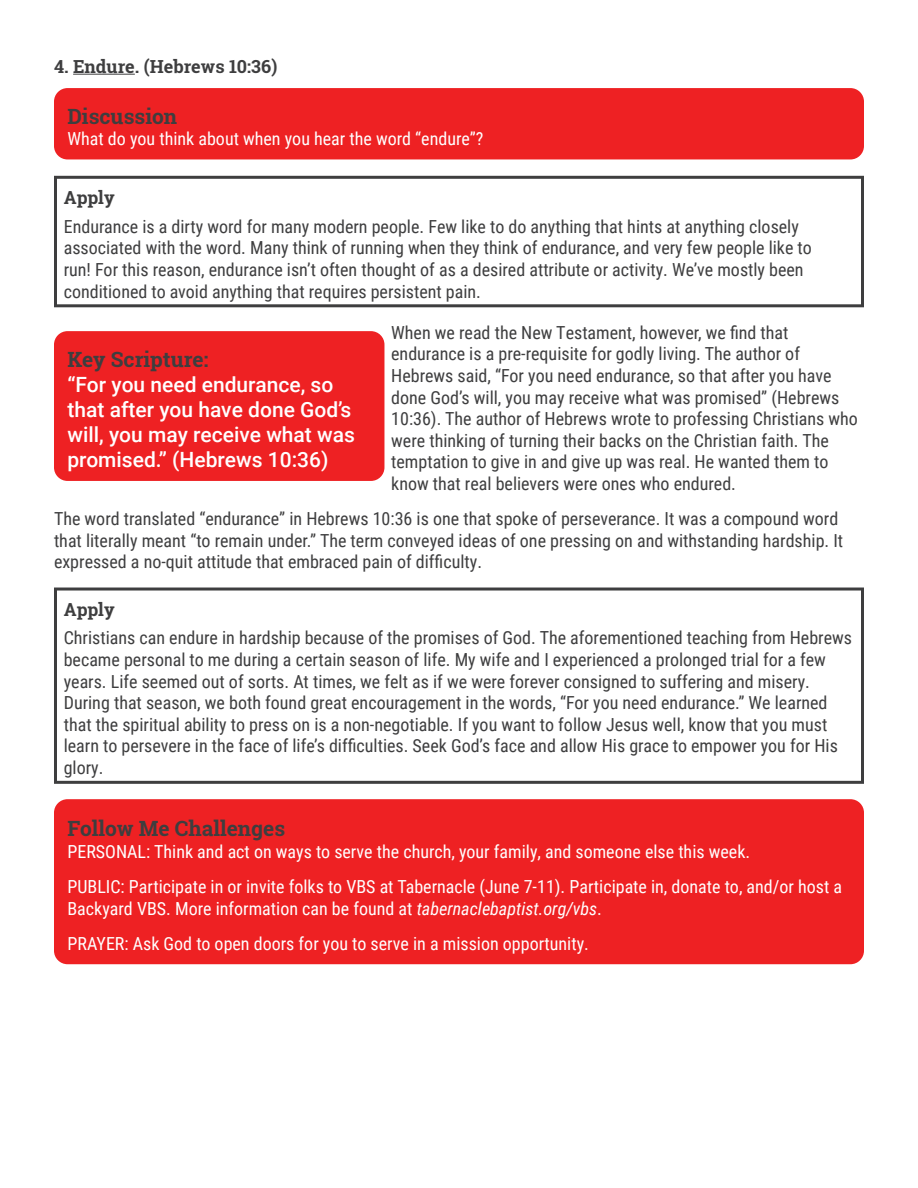
<style>
.page{position:relative;width:918px;height:1188px;background:#fff}
.page>*{position:absolute;margin:0;border:0;box-sizing:border-box;transform-origin:0 0}
.t1{font:500 21px/25.2px "Roboto";color:#fff}
.t2{font:700 21px "Roboto Slab";color:#3e3e3f}
.t3{font:18px/21.6px "Roboto Condensed";color:#3e3e3f}
.t4{font:18px/35.1px "Roboto Condensed";color:#fff}
.t5{font:700 18px "Roboto Slab";color:#3e3e3f}
.s1{font-style:italic}
</style>
<div class="page">
<hr style="left:73px;top:74px;width:62px;height:1px;background:#3e3e3f">
<div style="left:54px;top:176px;width:810px;height:131px;border:3px solid #3e3e3f"></div>
<div style="left:54px;top:799px;width:810px;height:165px;background:#ee2123;border-radius:14px"></div>
<div style="left:54px;top:331px;width:330px;height:150px;background:#ee2123;border-radius:14px"></div>
<div style="left:54px;top:88px;width:810px;height:71px;background:#ee2123;border-radius:14px"></div>
<div style="left:54px;top:588px;width:810px;height:196px;border:3px solid #3e3e3f"></div>
<p class="t5" style="left:54px;top:54px;width:225px">4. Endure. (Hebrews 10:36)</p>
<p class="t2" style="left:68px;top:102px;width:111px">Discussion</p>
<p class="t4" style="left:68px;top:121px;width:418px">What do you think about when you hear the word “endure”?</p>
<p class="t5" style="left:64px;top:186px;width:52px">Apply</p>
<p class="t3" style="left:64px;top:215px;width:750px">Endurance is a dirty word for many modern people. Few like to do anything that hints at anything closely associated with the word. Many think of running when they think of endurance, and very few people like to run! For this reason, endurance isn’t often thought of as a desired attribute or activity. We’ve mostly been conditioned to avoid anything that requires persistent pain.</p>
<p class="t3" style="left:391px;top:321px;width:468px">When we read the New Testament, however, we find that endurance is a pre-requisite for godly living. The author of Hebrews said, “For you need endurance, so that after you have done God’s will, you may receive what was promised” (Hebrews 10:36). The author of Hebrews wrote to professing Christians who were thinking of turning their backs on the Christian faith. The temptation to give in and give up was real. He wanted them to know that real believers were ones who endured.</p>
<p class="t3" style="left:54px;top:507px;width:791px">The word translated “endurance” in Hebrews 10:36 is one that spoke of perseverance. It was a compound word that literally meant “to remain under.” The term conveyed ideas of one pressing on and withstanding hardship. It expressed a no-quit attitude that embraced pain of difficulty.</p>
<p class="t2" style="left:68px;top:345px;width:142px">Key Scripture:</p>
<p class="t1" style="left:68px;top:371px;width:289px">“For you need endurance, so that after you have done God’s will, you may receive what was promised.” (Hebrews 10:36)</p>
<p class="t5" style="left:64px;top:597px;width:52px">Apply</p>
<p class="t3" style="left:64px;top:627px;width:790px">Christians can endure in hardship because of the promises of God. The aforementioned teaching from Hebrews became personal to me during a certain season of life. My wife and I experienced a prolonged trial for a few years. Life seemed out of sorts. At times, we felt as if we were forever consigned to suffering and misery.<br>During that season, we both found great encouragement in the words, “For you need endurance.” We learned that the spiritual ability to press on is a non-negotiable. If you want to follow Jesus well, know that you must learn to persevere in the face of life’s difficulties. Seek God’s face and allow His grace to empower you for His glory.</p>
<p class="t2" style="left:68px;top:814px;width:219px">Follow Me Challenges</p>
<p class="t4" style="left:68px;top:833px;width:776px">PERSONAL: Think and act on ways to serve the church, your family, and someone else this week.<br>PUBLIC: Participate in or invite folks to VBS at Tabernacle (June 7-11). Participate in, donate to, and/or host a</p>
<p class="t4" style="left:68px;top:890px;width:536px">Backyard VBS. More information can be found at <span class="s1">tabernaclebaptist.org/vbs</span>.<br>PRAYER: Ask God to open doors for you to serve in a mission opportunity.</p>
</div>
